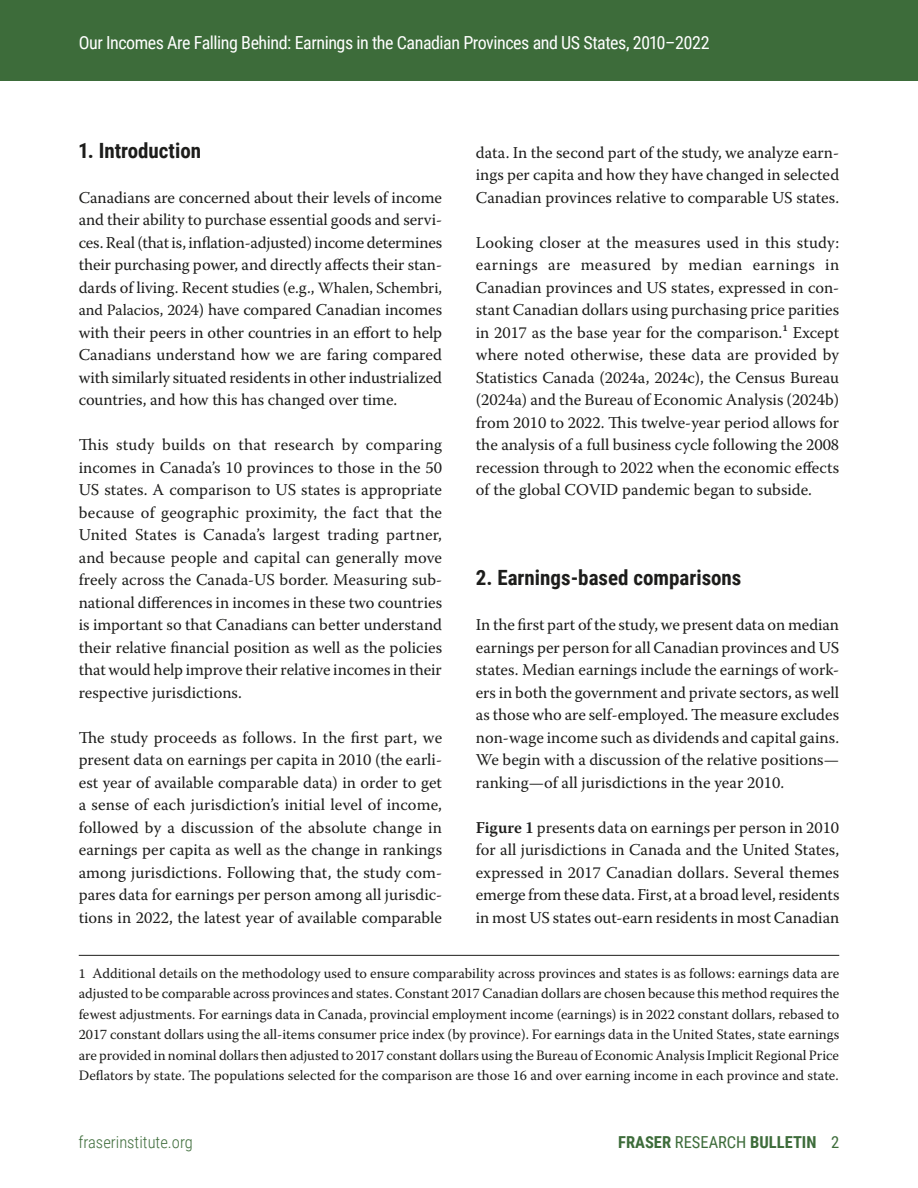
<style>
.page{position:relative;width:918px;height:1188px;background:#fff}
.page>*{position:absolute;margin:0;border:0;box-sizing:border-box;transform-origin:0 0}
.t1{font:700 21px "Roboto Condensed";color:#1d1d1b}
.t2{font:18px "Roboto Condensed";letter-spacing:-.025em;color:#fff}
.t3{font:16.5px/22.5px "Warnock Pro";color:#1d1d1b;text-align:justify}
.t4{font:700 16.5px "Roboto Condensed";color:#3d6c3a}
.t5{font:300 16.5px "Roboto Condensed";color:#3d6c3a}
.t6{font:14.25px/20.4px "Warnock Pro";color:#1d1d1b;text-align:justify}
.s1{font-size:15.75px}
.s2{font-family:"Warnock Pro Capt"}
.s3{font-weight:600}
.s4{font-family:"Warnock Pro Capt";font-size:13.5px}
.s5{font-weight:400}
</style>
<div class="page">
<div style="left:0;top:0;width:918px;height:81px;background:#3d6c3a"></div>
<hr style="left:79px;top:955px;width:760px;height:1px;background:#1d1d1b">
<p class="t2" style="left:79px;top:30px;width:632px">Our Incomes Are Falling Behind: Earnings in the Canadian Provinces and US States, 2010–2022</p>
<p class="t1" style="left:79px;top:135px;width:124px">1. Introduction</p>
<p class="t3" style="left:79px;top:186px;width:365px">Canadians are concerned about their levels of income and their ability to purchase essential goods and servi&shy;ces. Real (that is, inflation-adjusted) income determines their purchasing power, and directly affects their stan&shy;dards of living. Recent studies (e.g., <span class="s1">Whalen, Schembri, and Palacios, 2024</span>) have compared Canadian incomes with their peers in other countries in an effort to help Canadians understand how we are faring compared with similarly situated residents in other industrialized countries, and how this has changed over time.</p>
<p class="t3" style="left:79px;top:433px;width:365px">This study builds on that research by comparing incomes in Canada’s 10 provinces to those in the 50<br>US states. A comparison to US states is appropriate because of geographic proximity, the fact that the United States is Canada’s largest trading partner, and because people and capital can generally move freely across the Canada-US border. Measuring sub&shy;national differences in incomes in these two countries is important so that Canadians can better understand their relative financial position as well as the policies that would help improve their relative incomes in their respective jurisdictions.</p>
<p class="t3" style="left:79px;top:726px;width:365px">The study proceeds as follows. In the first part, we present data on earnings per capita in 2010 (the earli&shy;est year of available comparable data) in order to get a sense of each jurisdiction’s initial level of income, followed by a discussion of the absolute change in earnings per capita as well as the change in rankings among jurisdictions. Following that, the study com&shy;pares data for earnings per person among all jurisdic&shy;tions in 2022, the latest year of available comparable</p>
<p class="t3" style="left:476px;top:141px;width:365px">data. In the second part of the study, we analyze earn&shy;ings per capita and how they have changed in selected Canadian provinces relative to comparable US states.</p>
<p class="t3" style="left:476px;top:231px;width:365px">Looking closer at the measures used in this study: earnings are measured by median earnings in Canadian provinces and US states, expressed in con&shy;stant Canadian dollars using purchasing price parities in 2017 as the base year for the comparison.<span class="s2">1</span> Except where noted otherwise, these data are provided by Statistics Canada (2024a, 2024c), the Census Bureau (2024a) and the Bureau of Economic Analysis (2024b) from 2010 to 2022. This twelve-year period allows for the analysis of a full business cycle following the 2008 recession through to 2022 when the economic effects of the global COVID pandemic began to subside.</p>
<p class="t1" style="left:476px;top:563px;width:267px">2. Earnings-based comparisons</p>
<p class="t3" style="left:476px;top:613px;width:365px">In the first part of the study, we present data on median earnings per person for all Canadian provinces and US states. Median earnings include the earnings of work&shy;ers in both the government and private sectors, as well as those who are self-employed. The measure excludes non-wage income such as dividends and capital gains.<br>We begin with a discussion of the relative positions— ranking—of all jurisdictions in the year 2010.</p>
<p class="t3" style="left:476px;top:816px;width:365px"><span class="s3">Figure 1</span> presents data on earnings per person in 2010 for all jurisdictions in Canada and the United States, expressed in 2017 Canadian dollars. Several themes emerge from these data. First, at a broad level, residents in most US states out-earn residents in most Canadian</p>
<p class="t6" style="left:79px;top:963px;width:762px"><span class="s4">1</span> Additional details on the methodology used to ensure comparability across provinces and states is as follows: earnings data are adjusted to be comparable across provinces and states. Constant 2017 Canadian dollars are chosen because this method requires the fewest adjustments. For earnings data in Canada, provincial employment income (earnings) is in 2022 constant dollars, rebased to 2017 constant dollars using the all-items consumer price index (by province). For earnings data in the United States, state earnings are provided in nominal dollars then adjusted to 2017 constant dollars using the Bureau of Economic Analysis Implicit Regional Price Deflators by state. The populations selected for the comparison are those 16 and over earning income in each province and state.</p>
<p class="t5" style="left:79px;top:1130px;width:116px">fraserinstitute.org</p>
<p class="t4" style="left:618px;top:1130px;width:222px">FRASER <span class="s5">RESEARCH</span> BULLETIN <span class="s5">2</span></p>
</div>
